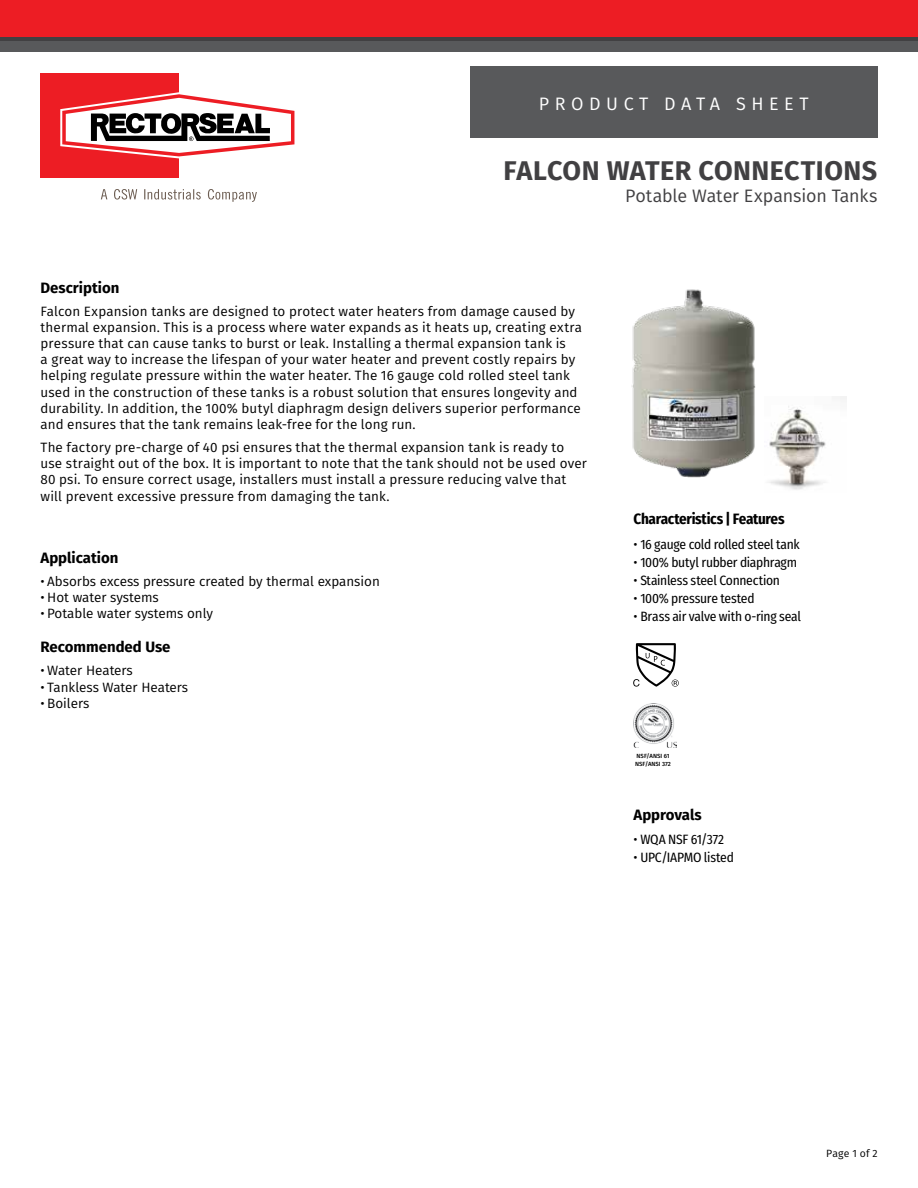
<style>
.page{position:relative;width:918px;height:1188px;background:#fff}
.page>*{position:absolute;margin:0;border:0;box-sizing:border-box;transform-origin:0 0}
.t1{font:700 27px "Fira Sans";letter-spacing:.02em;color:#414042}
.t2{font:18px "Fira Sans";letter-spacing:-.005em;color:#414042}
.t3{font:18px "Fira Sans";letter-spacing:.31em;color:#fff}
.t4{font:700 15px "Fira Sans";color:#000}
.t5{font:700 15px "Fira Sans Condensed";letter-spacing:-.025em;color:#000}
.t6{font:13.5px/16.2px "Fira Sans";letter-spacing:.01em;color:#000}
.t7{font:13.5px "Fira Sans Condensed";letter-spacing:-.02em;color:#000}
.t8{font:10.5px "Fira Sans";letter-spacing:.02em;color:#000}
.t9{font:500 6px/7.2px "Fira Sans";color:#000}
</style>
<div class="page">
<div style="left:470px;top:66px;width:408px;height:71px;background:#58595b"></div>
<div style="left:0;top:40px;width:918px;height:12px;background:#58595b"></div>
<div style="left:0;top:0;width:918px;height:40px;background:#ed1d24"></div>
<hr style="left:0;top:38px;width:918px;height:3px;background:#414042">
<div style="left:40px;top:73px;width:139px;height:105px;background:#ed1d24"></div>
<svg style="left:60px;top:92px;width:235px;height:66px"></svg>
<svg style="left:101px;top:189px;width:156px;height:13px"></svg>
<img style="left:631px;top:289px;width:125px;height:189px">
<svg style="left:633px;top:643px;width:46px;height:44px"></svg>
<img style="left:634px;top:703px;width:43px;height:45px">
<img style="left:769px;top:396px;width:78px;height:94px">
<h2 class="t3" style="left:539px;top:91px;width:271px">PRODUCT DATA SHEET</h2>
<h1 class="t1" style="left:504px;top:148px;width:375px">FALCON WATER CONNECTIONS</h1>
<h2 class="t2" style="left:625px;top:182px;width:254px">Potable Water Expansion Tanks</h2>
<p class="t4" style="left:40px;top:275px;width:80px">Description</p>
<p class="t6" style="left:40px;top:302px;width:543px">Falcon Expansion tanks are designed to protect water heaters from damage caused by thermal expansion. This is a process where water expands as it heats up, creating extra pressure that can cause tanks to burst or leak. Installing a thermal expansion tank is<br>a great way to increase the lifespan of your water heater and prevent costly repairs by helping regulate pressure within the water heater. The 16 gauge cold rolled steel tank used in the construction of these tanks is a robust solution that ensures longevity and durability. In addition, the 100% butyl diaphragm design delivers superior performance and ensures that the tank remains leak-free for the long run.</p>
<p class="t6" style="left:40px;top:439px;width:548px">The factory pre-charge of 40 psi ensures that the thermal expansion tank is ready to use straight out of the box. It is important to note that the tank should not be used over 80 psi. To ensure correct usage, installers must install a pressure reducing valve that will prevent excessive pressure from damaging the tank.</p>
<p class="t4" style="left:40px;top:545px;width:79px">Application</p>
<p class="t6" style="left:40px;top:573px;width:341px">• Absorbs excess pressure created by thermal expansion</p>
<p class="t6" style="left:40px;top:589px;width:120px">• Hot water systems</p>
<p class="t6" style="left:40px;top:605px;width:174px">• Potable water systems only</p>
<p class="t4" style="left:40px;top:635px;width:132px">Recommended Use</p>
<p class="t6" style="left:40px;top:662px;width:94px">• Water Heaters</p>
<p class="t6" style="left:40px;top:678px;width:149px">• Tankless Water Heaters</p>
<p class="t6" style="left:40px;top:695px;width:50px">• Boilers</p>
<p class="t5" style="left:634px;top:506px;width:152px">Characteristics | Features</p>
<p class="t7" style="left:634px;top:534px;width:168px">• 16 gauge cold rolled steel tank</p>
<p class="t7" style="left:634px;top:552px;width:165px">• 100% butyl rubber diaphragm</p>
<p class="t7" style="left:634px;top:570px;width:148px">• Stainless steel Connection</p>
<p class="t7" style="left:634px;top:588px;width:123px">• 100% pressure tested</p>
<p class="t7" style="left:634px;top:606px;width:169px">• Brass air valve with o-ring seal</p>
<p class="t9" style="left:635px;top:752px;width:37px">NSF/ANSI 61<br>NSF/ANSI 372</p>
<p class="t4" style="left:634px;top:802px;width:70px">Approvals</p>
<p class="t7" style="left:634px;top:830px;width:92px">• WQA NSF 61/372</p>
<p class="t7" style="left:634px;top:848px;width:102px">• UPC/IAPMO listed</p>
<p class="t8" style="left:826px;top:1146px;width:53px">Page 1 of 2</p>
</div>
